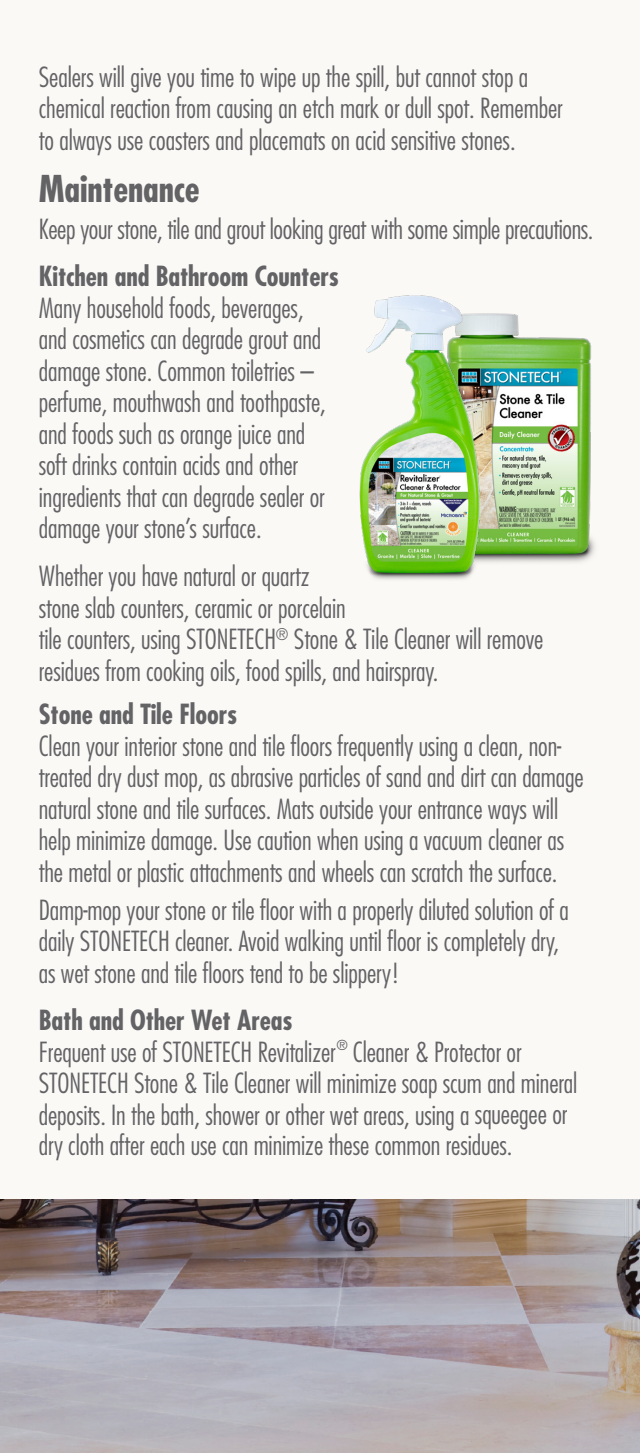
<style>
.page{position:relative;width:640px;height:1453px;background:#fbf9f6}
.page>*{position:absolute;margin:0;border:0;box-sizing:border-box;transform-origin:0 0}
.subhead{font:700 condensed 36px "Futura";letter-spacing:-.005em;color:#636366}
.subhead-2{font:300 condensed 27px/31.5px "Futura";letter-spacing:-.005em;color:#636366}
.Text{font:300 condensed 27px/31.5px "Futura";letter-spacing:-.005em;color:#636366}
.subhead-3{font:700 condensed 27px "Futura";letter-spacing:-.005em;color:#636366}
</style>
<div class="page">
<img style="left:0;top:1199px;width:640px;height:254px">
<img style="left:494px;top:313px;width:101px;height:250px">
<img style="left:359px;top:295px;width:135px;height:285px">
<p class="Text" style="left:39px;top:61px;width:525px">Sealers will give you time to wipe up the spill, but cannot stop a chemical reaction from causing an etch mark or dull spot. Remember to always use coasters and placemats on acid sensitive stones.</p>
<p class="subhead" style="left:39px;top:166px;width:162px">Maintenance</p>
<p class="subhead-2" style="left:39px;top:213px;width:556px">Keep your stone, tile and grout looking great with some simple precautions.</p>
<p class="subhead-3" style="left:39px;top:259px;width:301px">Kitchen and Bathroom Counters</p>
<p class="subhead-2" style="left:39px;top:291px;width:288px">Many household foods, beverages, and cosmetics can degrade grout and damage stone. Common toiletries – perfume, mouthwash and toothpaste, and foods such as orange juice and soft drinks contain acids and other ingredients that can degrade sealer or damage your stone’s surface.</p>
<p class="subhead-2" style="left:39px;top:560px;width:506px">Whether you have natural or quartz<br>stone slab counters, ceramic or porcelain<br>tile counters, using STONETECH<sup>®</sup> Stone &amp; Tile Cleaner will remove residues from cooking oils, food spills, and hairspray.</p>
<p class="subhead-3" style="left:39px;top:697px;width:200px">Stone and Tile Floors</p>
<p class="subhead-2" style="left:39px;top:730px;width:546px">Clean your interior stone and tile floors frequently using a clean, non&shy;treated dry dust mop, as abrasive particles of sand and dirt can damage natural stone and tile surfaces. Mats outside your entrance ways will help minimize damage. Use caution when using a vacuum cleaner as the metal or plastic attachments and wheels can scratch the surface.</p>
<p class="subhead-2" style="left:39px;top:894px;width:531px">Damp-mop your stone or tile floor with a properly diluted solution of a daily STONETECH cleaner. Avoid walking until floor is completely dry, as wet stone and tile floors tend to be slippery!</p>
<p class="subhead-3" style="left:39px;top:1002px;width:255px">Bath and Other Wet Areas</p>
<p class="subhead-2" style="left:39px;top:1035px;width:540px">Frequent use of STONETECH Revitalizer<sup>®</sup> Cleaner &amp; Protector or STONETECH Stone &amp; Tile Cleaner will minimize soap scum and mineral deposits. In the bath, shower or other wet areas, using a squeegee or dry cloth after each use can minimize these common residues.</p>
</div>
